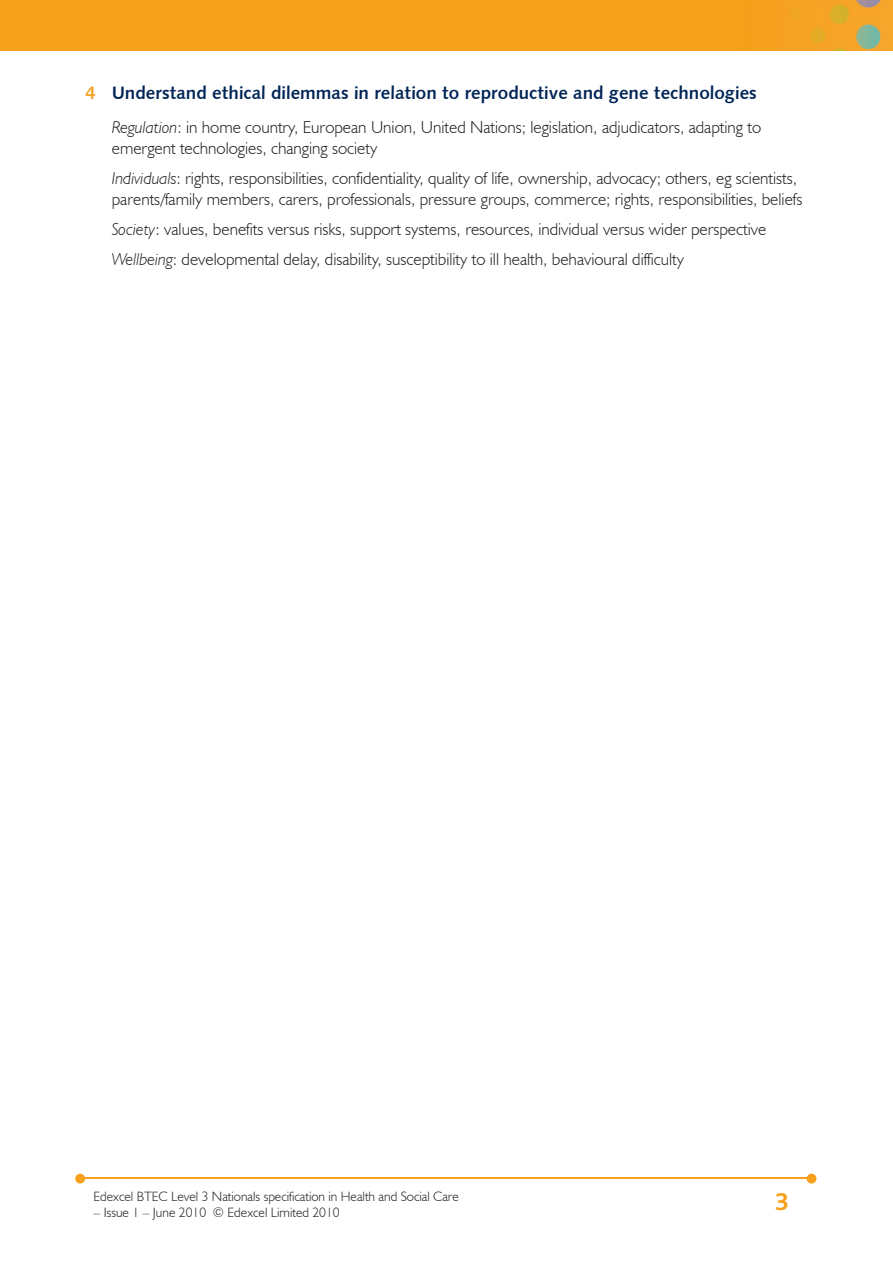
<style>
.page{position:relative;width:893px;height:1263px;background:#fff}
.page>*{position:absolute;margin:0;border:0;box-sizing:border-box;transform-origin:0 0}
.t1{font:700 25.5px "Bliss";color:#f6a01b}
.t2{font:18px "Humanist 531 BT Bold A";color:#002556}
.t3{font:300 17.25px/21px "Humanist 521 BT";color:#231f20}
.t4{font:300 13.5px "Humanist 521 BT";color:#231f20}
.s1{color:#f6a01b}
.s2{font-style:italic}
</style>
<div class="page">
<img style="left:0;top:0;width:893px;height:51px">
<hr style="left:82px;top:1178px;width:728px;height:1px;background:#f6a01b">
<svg style="left:807px;top:1174px;width:9px;height:9px"></svg>
<svg style="left:75px;top:1174px;width:10px;height:9px"></svg>
<p class="t2" style="left:85px;top:81px;width:673px"><span class="s1">4</span> Understand ethical dilemmas in relation to reproductive and gene technologies</p>
<p class="t3" style="left:112px;top:117px;width:651px"><span class="s2">Regulation</span>: in home country, European Union, United Nations; legislation, adjudicators, adapting to emergent technologies, changing society</p>
<p class="t3" style="left:112px;top:168px;width:692px"><span class="s2">Individuals</span>: rights, responsibilities, confidentiality, quality of life, ownership, advocacy; others, eg scientists, parents/family members, carers, professionals, pressure groups, commerce; rights, responsibilities, beliefs</p>
<p class="t3" style="left:112px;top:214px;width:656px;line-height:30px"><span class="s2">Society</span>: values, benefits versus risks, support systems, resources, individual versus wider perspective<br><span class="s2">Wellbeing</span>: developmental delay, disability, susceptibility to ill health, behavioural difficulty</p>
<p class="t4" style="left:94px;top:1188px;width:367px">Edexcel BTEC Level 3 Nationals specification in Health and Social Care</p>
<p class="t4" style="left:94px;top:1204px;width:248px">– Issue 1 – June 2010 © Edexcel Limited 2010</p>
<h1 class="t1" style="left:775px;top:1189px;width:15px">3</h1>
</div>
